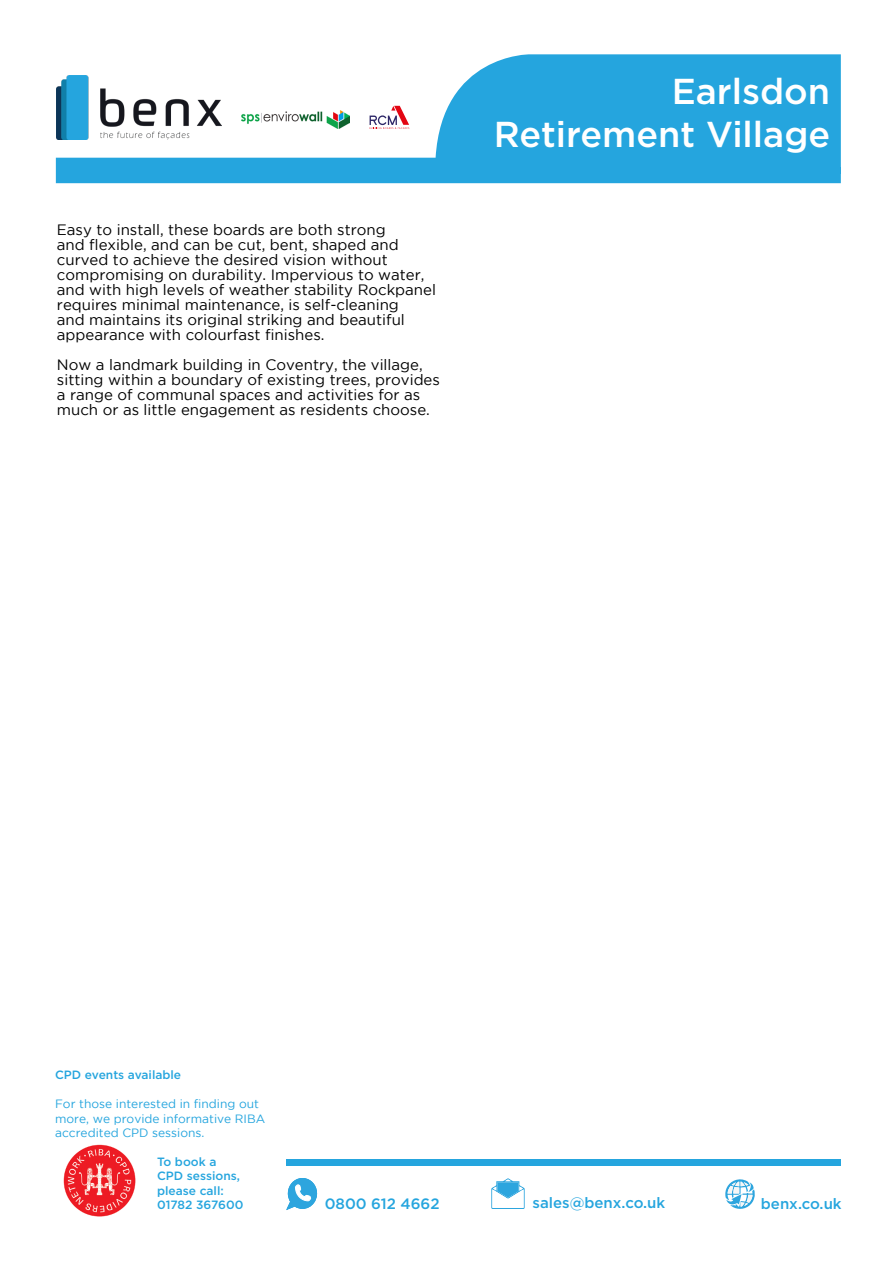
<style>
.page{position:relative;width:893px;height:1263px;background:#fff}
.page>*{position:absolute;margin:0;border:0;box-sizing:border-box;transform-origin:0 0}
.t1{font:500 36px/43.2px "Gotham";color:#fff;text-align:right}
.t2{font:15px/15px "Gotham";color:#000}
.t3{font:500 15px "Gotham";color:#25a5de}
.t4{font:12px/14.4px "Gotham";color:#25a5de}
.t5{font:500 12px/14.4px "Gotham";color:#25a5de}
</style>
<div class="page">
<svg style="left:56px;top:54px;width:785px;height:129px;fill:#25a5de"></svg>
<img style="left:241px;top:111px;width:108px;height:18px">
<svg style="left:369px;top:106px;width:40px;height:23px"></svg>
<svg style="left:287px;top:1178px;width:30px;height:32px"></svg>
<svg style="left:491px;top:1178px;width:34px;height:31px"></svg>
<svg style="left:725px;top:1179px;width:30px;height:30px"></svg>
<img style="left:63px;top:1144px;width:73px;height:73px">
<div style="left:56px;top:167px;width:785px;height:6px;background:#25a5de"></div>
<div style="left:287px;top:1159px;width:554px;height:6px;background:#25a5de"></div>
<p class="t2" style="left:57px;top:222px;width:381px">Easy to install, these boards are both strong<br>and flexible, and can be cut, bent, shaped and curved to achieve the desired vision without compromising on durability. Impervious to water, and with high levels of weather stability Rockpanel requires minimal maintenance, is self-cleaning<br>and maintains its original striking and beautiful appearance with colourfast finishes.</p>
<p class="t2" style="left:57px;top:357px;width:385px">Now a landmark building in Coventry, the village, sitting within a boundary of existing trees, provides a range of communal spaces and activities for as much or as little engagement as residents choose.</p>
<h1 class="t1" style="left:494px;top:69px;width:338px">Earlsdon<br>Retirement Village</h1>
<p class="t5" style="left:55px;top:1068px;width:128px">CPD events available</p>
<p class="t4" style="left:55px;top:1096px;width:212px">For those interested in finding out more, we provide informative RIBA accredited CPD sessions.</p>
<p class="t5" style="left:157px;top:1154px;width:88px">To book a<br>CPD sessions, please call:<br>01782 367600</p>
<p class="t3" style="left:325px;top:1195px;width:116px">0800 612 4662</p>
<p class="t3" style="left:533px;top:1194px;width:134px">sales@benx.co.uk</p>
<p class="t3" style="left:761px;top:1195px;width:82px">benx.co.uk</p>
</div>
